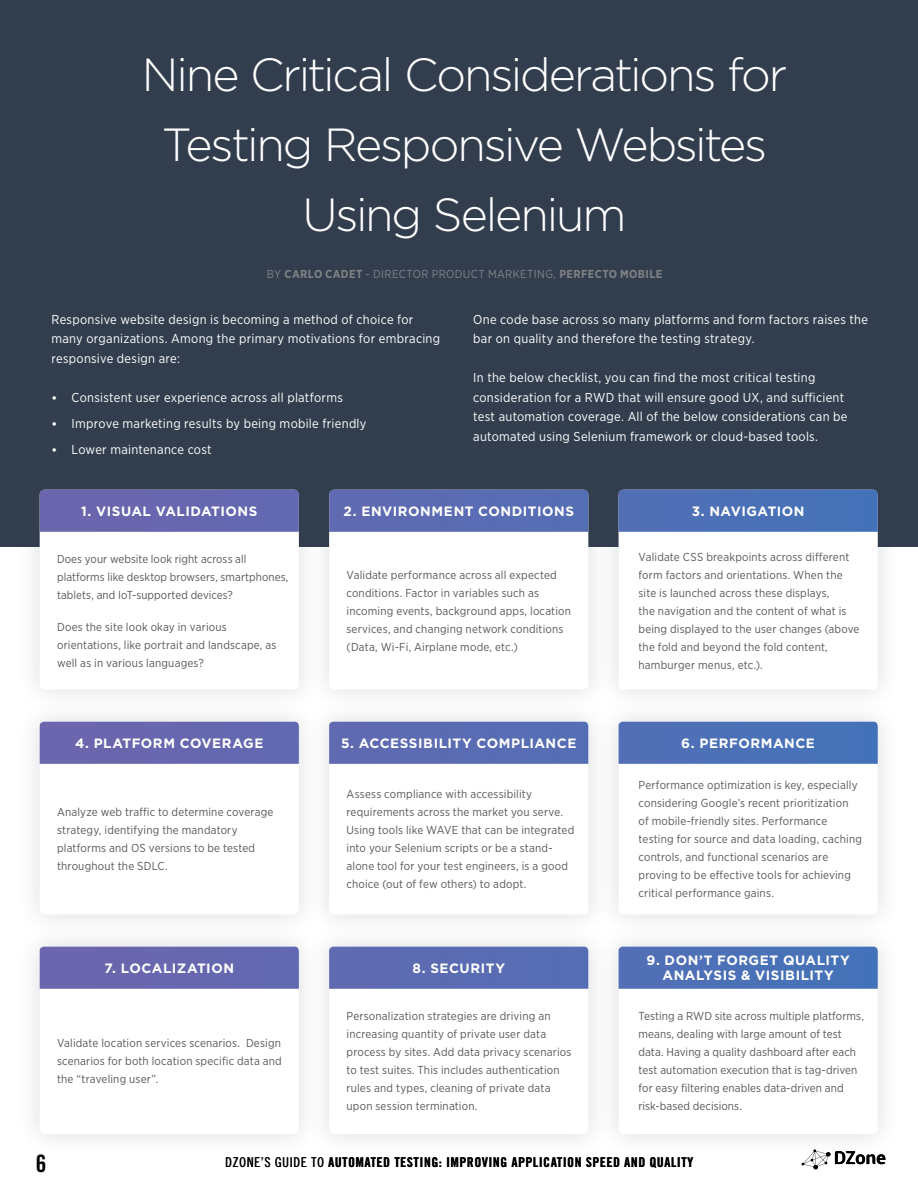
<style>
.page{position:relative;width:918px;height:1188px;background:#fff}
.page>*{position:absolute;margin:0;border:0;box-sizing:border-box;transform-origin:0 0}
.t1{font:300 46.5px/70.2px "Gotham";letter-spacing:-.05em;color:#fff;text-align:center}
.t2{font:24px "Trade Gothic LT Std Bd Cn 20";color:#000}
.t3{font:700 13.5px/15px "Gotham";letter-spacing:.04em;color:#fff;text-align:center}
.t4{font:13.5px "Trade Gothic LT Std Bd Cn 20";letter-spacing:.05em;color:#000}
.t5{font:12.9px/19.5px "Gotham Narrow";letter-spacing:.02em;color:#fff}
.t6{font:11.55px/18px "Gotham Narrow";letter-spacing:.01em;color:#58595b}
.t7{font:11.55px "Gotham Narrow";letter-spacing:.03em;color:#808285}
.s1{font-weight:700}
.s2{font-family:"Gotham";font-weight:700;font-size:11.55px}
.s3{font-family:"Trade Gothic LT Std Cn 18"}
</style>
<div class="page">
<svg style="left:802px;top:1157px;width:83px;height:12px"></svg>
<div style="left:0;top:0;width:918px;height:546px;background:#323e4e"></div>
<div style="left:17px;top:467px;width:305px;height:245px;background:#323e4e;opacity:.18"></div>
<div style="left:40px;top:490px;width:259px;height:200px;background:#fff;border-radius:5px"></div>
<div style="left:17px;top:699px;width:305px;height:238px;background:#f6f7f8"></div>
<div style="left:40px;top:722px;width:259px;height:192px;background:#fff;border-radius:5px"></div>
<div style="left:17px;top:924px;width:305px;height:233px;background:#f9f9fa"></div>
<div style="left:40px;top:947px;width:259px;height:187px;background:#fff;border-radius:5px"></div>
<div style="left:306px;top:467px;width:305px;height:245px;background:#323e4e;opacity:.18"></div>
<div style="left:329px;top:490px;width:259px;height:200px;background:#fff;border-radius:5px"></div>
<div style="left:306px;top:699px;width:305px;height:238px;background:#f6f7f8"></div>
<div style="left:329px;top:722px;width:259px;height:192px;background:#fff;border-radius:5px"></div>
<div style="left:306px;top:924px;width:305px;height:233px;background:#f9f9f9"></div>
<div style="left:329px;top:947px;width:259px;height:187px;background:#fff;border-radius:5px"></div>
<div style="left:596px;top:467px;width:304px;height:245px;background:#323e4e;opacity:.18"></div>
<div style="left:619px;top:490px;width:259px;height:200px;background:#fff;border-radius:5px"></div>
<div style="left:596px;top:699px;width:304px;height:238px;background:#f8f8f9"></div>
<div style="left:619px;top:722px;width:259px;height:192px;background:#fff;border-radius:5px"></div>
<div style="left:596px;top:924px;width:304px;height:233px;background:#f9f9f9"></div>
<div style="left:619px;top:947px;width:259px;height:187px;background:#fff;border-radius:5px"></div>
<div style="left:40px;top:490px;width:259px;height:42px;background:#6867af"></div>
<div style="left:40px;top:722px;width:259px;height:42px;background:#6867af"></div>
<div style="left:40px;top:947px;width:259px;height:42px;background:#6867af"></div>
<div style="left:329px;top:490px;width:259px;height:42px;background:#5b6cb3"></div>
<div style="left:329px;top:722px;width:259px;height:42px;background:#5b6cb3"></div>
<div style="left:329px;top:947px;width:259px;height:42px;background:#5b6cb3"></div>
<div style="left:619px;top:490px;width:259px;height:42px;background:#4c71b7"></div>
<div style="left:619px;top:722px;width:259px;height:42px;background:#4c71b7"></div>
<div style="left:619px;top:947px;width:259px;height:42px;background:#4c71b7"></div>
<h1 class="t1" style="left:142px;top:38px;width:647px">Nine Critical Considerations for<br>Testing Responsive Websites<br>Using Selenium</h1>
<p class="t7" style="left:267px;top:267px;width:397px">BY <span class="s1">CARLO CADET</span> - DIRECTOR PRODUCT MARKETING, <span class="s1">PERFECTO MOBILE</span></p>
<p class="t5" style="left:51px;top:309px;width:390px">Responsive website design is becoming a method of choice for many organizations. Among the primary motivations for embracing responsive design are:</p>
<p class="t5" style="left:51px;top:387px;width:293px"><span class="s2">•</span> Consistent user experience across all platforms</p>
<p class="t5" style="left:51px;top:413px;width:316px"><span class="s2">•</span> Improve marketing results by being mobile friendly</p>
<p class="t5" style="left:51px;top:440px;width:162px"><span class="s2">•</span> Lower maintenance cost</p>
<p class="t5" style="left:473px;top:309px;width:396px">One code base across so many platforms and form factors raises the bar on quality and therefore the testing strategy.</p>
<p class="t5" style="left:473px;top:368px;width:376px">In the below checklist, you can find the most critical testing consideration for a RWD that will ensure good UX, and sufficient test automation coverage. All of the below considerations can be automated using Selenium framework or cloud-based tools.</p>
<p class="t3" style="left:81px;top:504px;width:178px">1. VISUAL VALIDATIONS</p>
<p class="t6" style="left:57px;top:550px;width:233px">Does your website look right across all platforms like desktop browsers, smartphones, tablets, and IoT-supported devices?</p>
<p class="t6" style="left:57px;top:617px;width:221px">Does the site look okay in various orientations, like portrait and landscape, as well as in various languages?</p>
<p class="t3" style="left:75px;top:736px;width:190px">4. PLATFORM COVERAGE</p>
<p class="t6" style="left:57px;top:802px;width:218px">Analyze web traffic to determine coverage strategy, identifying the mandatory platforms and OS versions to be tested throughout the SDLC.</p>
<p class="t3" style="left:104px;top:961px;width:131px">7. LOCALIZATION</p>
<p class="t6" style="left:57px;top:1034px;width:226px;text-align:justify">Validate location services scenarios. Design scenarios for both location specific data and the “traveling user”.</p>
<p class="t3" style="left:343px;top:504px;width:232px">2. ENVIRONMENT CONDITIONS</p>
<p class="t6" style="left:347px;top:566px;width:226px">Validate performance across all expected conditions. Factor in variables such as incoming events, background apps, location services, and changing network conditions (Data, Wi-Fi, Airplane mode, etc.)</p>
<p class="t3" style="left:341px;top:736px;width:237px">5. ACCESSIBILITY COMPLIANCE</p>
<p class="t6" style="left:347px;top:784px;width:229px">Assess compliance with accessibility requirements across the market you serve.<br>Using tools like WAVE that can be integrated into your Selenium scripts or be a stand&shy;alone tool for your test engineers, is a good choice (out of few others) to adopt.</p>
<p class="t3" style="left:412px;top:961px;width:94px">8. SECURITY</p>
<p class="t6" style="left:347px;top:1007px;width:226px">Personalization strategies are driving an increasing quantity of private user data process by sites. Add data privacy scenarios to test suites. This includes authentication rules and types, cleaning of private data upon session termination.</p>
<p class="t3" style="left:692px;top:504px;width:114px">3. NAVIGATION</p>
<p class="t6" style="left:639px;top:548px;width:223px">Validate CSS breakpoints across different form factors and orientations. When the site is launched across these displays,<br>the navigation and the content of what is being displayed to the user changes (above the fold and beyond the fold content, hamburger menus, etc.).</p>
<p class="t3" style="left:681px;top:736px;width:135px">6. PERFORMANCE</p>
<p class="t6" style="left:639px;top:775px;width:225px">Performance optimization is key, especially considering Google’s recent prioritization<br>of mobile-friendly sites. Performance testing for source and data loading, caching controls, and functional scenarios are proving to be effective tools for achieving critical performance gains.</p>
<p class="t3" style="left:647px;top:953px;width:205px">9. DON’T FORGET QUALITY<br>ANALYSIS &amp; VISIBILITY</p>
<p class="t6" style="left:639px;top:1007px;width:227px">Testing a RWD site across multiple platforms, means, dealing with large amount of test data. Having a quality dashboard after each test automation execution that is tag-driven for easy filtering enables data-driven and risk-based decisions.</p>
<h2 class="t2" style="left:36px;top:1149px;width:12px">6</h2>
<p class="t4" style="left:225px;top:1154px;width:470px"><span class="s3">DZONE’S GUIDE TO</span> AUTOMATED TESTING: IMPROVING APPLICATION SPEED AND QUALITY</p>
</div>
